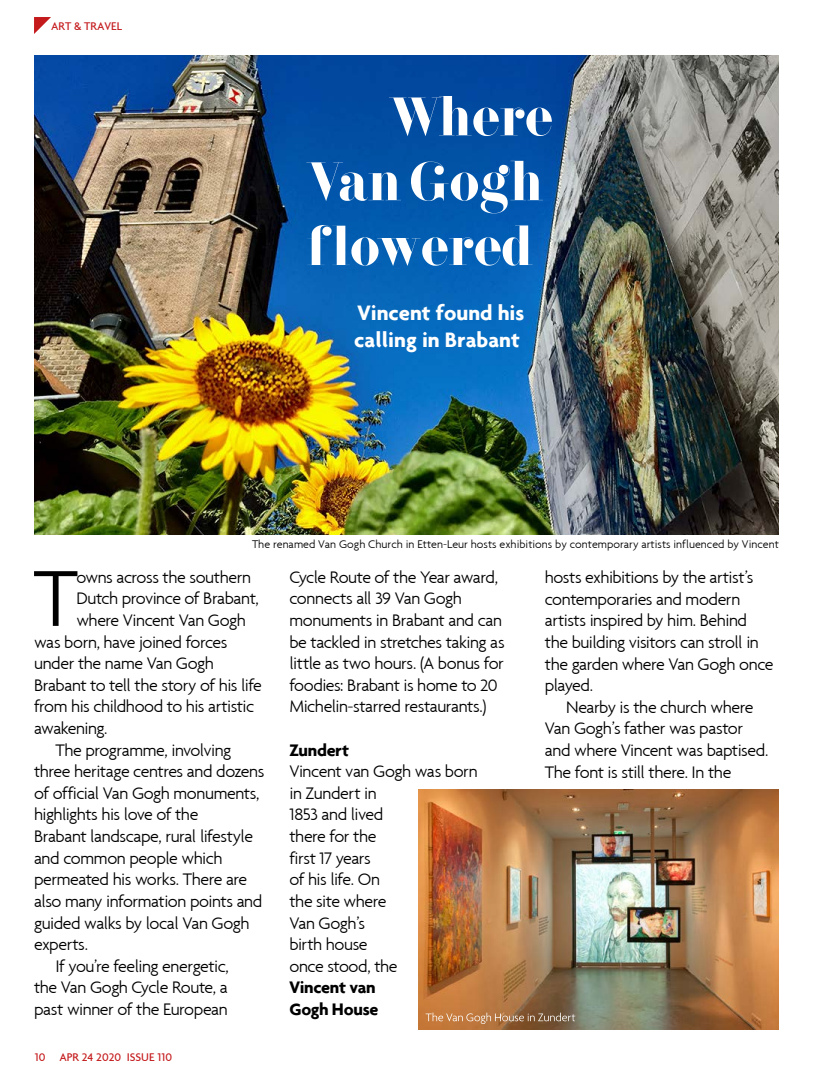
<style>
.page{position:relative;width:830px;height:1085px;background:#fff}
.page>*{position:absolute;margin:0;border:0;box-sizing:border-box;transform-origin:0 0}
.t1{font:300 85.65px "Agenda";color:#000}
.t2{font:800 54px/64.8px "F Bella";color:#fff}
.t3{font:700 22.5px/27px "Agenda";color:#fff}
.t4{font:300 18px/21.6px "Agenda";letter-spacing:-.025em;color:#000}
.t5{font:700 18px/21.6px "Agenda";letter-spacing:-.02em;color:#000}
.t6{font:300 12px "Agenda";color:#000}
.t7{font:500 12px "Agenda";color:#c41a1c}
</style>
<div class="page">
<svg style="left:34px;top:17px;width:17px;height:17px"></svg>
<img style="left:34px;top:55px;width:744px;height:479px">
<img style="left:418px;top:789px;width:360px;height:240px">
<svg style="left:425px;top:1012px;width:150px;height:11px;background:#ae8058"></svg>
<p class="t7" style="left:51px;top:19px;width:73px">ART &amp; TRAVEL</p>
<h2 class="t2" style="left:306px;top:84px;width:248px;text-indent:83px">Where<br>Van Gogh flowered</h2>
<p class="t3" style="left:354px;top:298px;width:172px">Vincent found his calling in Brabant</p>
<p class="t6" style="left:252px;top:537px;width:528px">The renamed Van Gogh Church in Etten-Leur hosts exhibitions by contemporary artists influenced by Vincent</p>
<h1 class="t1" style="left:33px;top:548px;width:46px">T</h1>
<p class="t4" style="left:76px;top:565px;width:176px">owns across the southern</p>
<p class="t4" style="left:76px;top:587px;width:184px">Dutch province of Brabant,</p>
<p class="t4" style="left:76px;top:609px;width:171px">where Vincent Van Gogh</p>
<p class="t4" style="left:34px;top:630px;width:195px">was born, have joined forces</p>
<p class="t4" style="left:34px;top:652px;width:181px">under the name Van Gogh</p>
<p class="t4" style="left:34px;top:673px;width:229px">Brabant to tell the story of his life</p>
<p class="t4" style="left:34px;top:695px;width:222px">from his childhood to his artistic</p>
<p class="t4" style="left:34px;top:717px;width:75px">awakening.</p>
<p class="t4" style="left:55px;top:738px;width:177px">The programme, involving</p>
<p class="t4" style="left:34px;top:760px;width:232px">three heritage centres and dozens</p>
<p class="t4" style="left:34px;top:781px;width:227px">of official Van Gogh monuments,</p>
<p class="t4" style="left:34px;top:803px;width:166px">highlights his love of the</p>
<p class="t4" style="left:34px;top:825px;width:220px">Brabant landscape, rural lifestyle</p>
<p class="t4" style="left:34px;top:846px;width:190px">and common people which</p>
<p class="t4" style="left:34px;top:868px;width:215px">permeated his works. There are</p>
<p class="t4" style="left:34px;top:889px;width:230px">also many information points and</p>
<p class="t4" style="left:34px;top:911px;width:217px">guided walks by local Van Gogh</p>
<p class="t4" style="left:34px;top:933px;width:56px">experts.</p>
<p class="t4" style="left:55px;top:954px;width:175px">If you’re feeling energetic,</p>
<p class="t4" style="left:34px;top:976px;width:195px">the Van Gogh Cycle Route, a</p>
<p class="t4" style="left:34px;top:997px;width:195px">past winner of the European</p>
<p class="t7" style="left:35px;top:1049px;width:138px">10 APR 24 2020 ISSUE 110</p>
<p class="t4" style="left:289px;top:565px;width:217px">Cycle Route of the Year award, connects all 39 Van Gogh monuments in Brabant and can be tackled in stretches taking as little as two hours. (A bonus for foodies: Brabant is home to 20<br>Michelin-starred restaurants.)</p>
<p class="t5" style="left:289px;top:738px;width:61px">Zundert</p>
<p class="t4" style="left:289px;top:760px;width:190px">Vincent van Gogh was born in Zundert in<br>1853 and lived<br>there for the<br>first 17 years<br>of his life. On<br>the site where<br>Van Gogh’s<br>birth house<br>once stood, the</p>
<p class="t5" style="left:289px;top:976px;width:90px">Vincent van<br>Gogh House</p>
<p class="t4" style="left:544px;top:566px;width:230px">hosts exhibitions by the artist’s contemporaries and modern artists inspired by him. Behind the building visitors can stroll in the garden where Van Gogh once played.</p>
<p class="t4" style="left:544px;top:695px;width:225px;text-indent:21px">Nearby is the church where<br>Van Gogh’s father was pastor and where Vincent was baptised.<br>The font is still there. In the</p>
</div>
